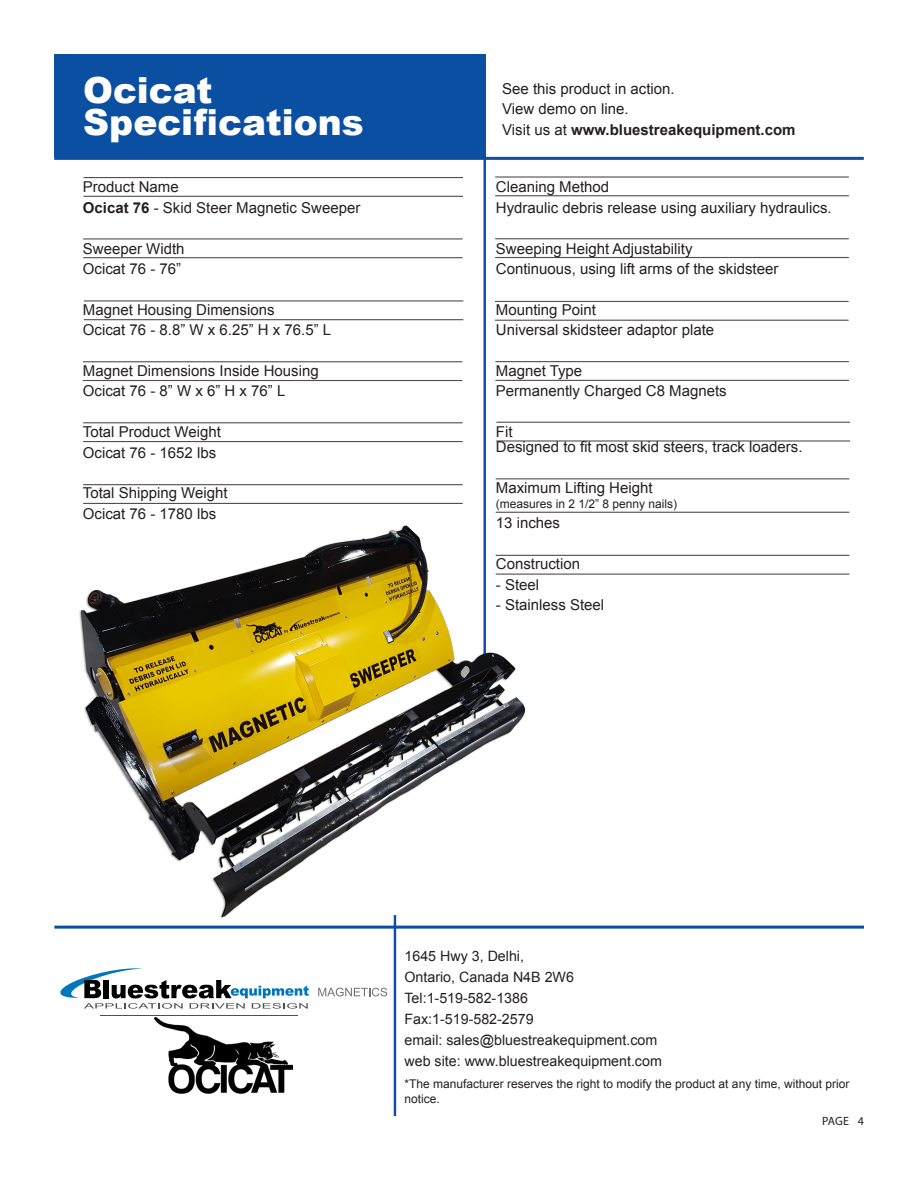
<style>
.page{position:relative;width:918px;height:1188px;background:#fff}
.page>*{position:absolute;margin:0;border:0;box-sizing:border-box;transform-origin:0 0}
.chart_body{font:900 36px "Arial";color:#fff}
.chart_body-2{font:15px/15px "Arial";color:#231f20}
.chart_body-3{font:700 15px "Arial";color:#231f20}
.chart_body-4{font:14.25px "Arial";color:#231f20}
.chart_body-5{font:12px/15.8px "Arial";color:#231f20}
.t1{font:12px "Myriad Pro";color:#231f20}
.s1{font-weight:700}
.s2{font-weight:400}
</style>
<div class="page">
<div style="left:54px;top:54px;width:432px;height:103px;background:#0a4fa1"></div>
<hr style="left:483px;top:54px;width:3px;height:637px;background:#0a4fa1">
<hr style="left:54px;top:157px;width:810px;height:3px;background:#0a4fa1">
<hr style="left:54px;top:926px;width:810px;height:3px;background:#0a4fa1">
<hr style="left:394px;top:915px;width:2px;height:201px;background:#0a4fa1">
<hr style="left:84px;top:177px;width:379px;height:1px;background:#524f52">
<hr style="left:84px;top:196px;width:379px;height:1px;background:#524f52">
<hr style="left:83px;top:238px;width:380px;height:2px;background:#524f52">
<hr style="left:83px;top:257px;width:380px;height:1px;background:#524f52">
<hr style="left:495px;top:176px;width:354px;height:2px;background:#524f52">
<hr style="left:495px;top:195px;width:354px;height:1px;background:#524f52">
<hr style="left:495px;top:238px;width:354px;height:1px;background:#524f52">
<hr style="left:495px;top:257px;width:354px;height:1px;background:#524f52">
<hr style="left:495px;top:301px;width:354px;height:1px;background:#524f52">
<hr style="left:495px;top:320px;width:354px;height:1px;background:#524f52">
<hr style="left:83px;top:361px;width:379px;height:1px;background:#524f52">
<hr style="left:83px;top:380px;width:379px;height:1px;background:#524f52">
<hr style="left:496px;top:422px;width:354px;height:1px;background:#524f52">
<hr style="left:496px;top:440px;width:354px;height:2px;background:#524f52">
<hr style="left:495px;top:361px;width:354px;height:1px;background:#524f52">
<hr style="left:495px;top:380px;width:354px;height:1px;background:#524f52">
<hr style="left:496px;top:555px;width:353px;height:1px;background:#524f52">
<hr style="left:496px;top:574px;width:353px;height:1px;background:#524f52">
<hr style="left:496px;top:478px;width:353px;height:1px;background:#524f52">
<hr style="left:496px;top:512px;width:353px;height:1px;background:#524f52">
<img style="left:168px;top:1029px;width:125px;height:65px">
<img style="left:54px;top:414px;width:557px;height:615px">
<hr style="left:84px;top:300px;width:379px;height:2px;background:#524f52">
<hr style="left:84px;top:319px;width:379px;height:1px;background:#524f52">
<hr style="left:83px;top:484px;width:380px;height:1px;background:#524f52">
<hr style="left:83px;top:503px;width:380px;height:1px;background:#524f52">
<p class="chart_body" style="left:83px;top:64px;width:131px">Ocicat</p>
<p class="chart_body" style="left:83px;top:96px;width:282px">Specifications</p>
<p class="chart_body-2" style="left:83px;top:180px;width:97px">Product Name</p>
<p class="chart_body-2" style="left:83px;top:200px;width:279px"><span class="s1">Ocicat 76</span> - Skid Steer Magnetic Sweeper</p>
<p class="chart_body-2" style="left:83px;top:241px;width:103px">Sweeper Width</p>
<p class="chart_body-2" style="left:83px;top:261px;width:100px">Ocicat 76 - 76”</p>
<p class="chart_body-2" style="left:83px;top:302px;width:193px">Magnet Housing Dimensions</p>
<p class="chart_body-2" style="left:83px;top:323px;width:250px">Ocicat 76 - 8.8” W x 6.25” H x 76.5” L</p>
<p class="chart_body-2" style="left:83px;top:363px;width:237px">Magnet Dimensions Inside Housing</p>
<p class="chart_body-2" style="left:83px;top:384px;width:204px">Ocicat 76 - 8” W x 6” H x 76” L</p>
<p class="chart_body-2" style="left:83px;top:425px;width:140px">Total Product Weight</p>
<p class="chart_body-2" style="left:83px;top:445px;width:135px">Ocicat 76 - 1652 lbs</p>
<p class="chart_body-2" style="left:83px;top:486px;width:146px">Total Shipping Weight</p>
<p class="chart_body-2" style="left:83px;top:506px;width:135px">Ocicat 76 - 1780 lbs</p>
<p class="chart_body-2" style="left:502px;top:81px;width:174px">See this product in action.</p>
<p class="chart_body-2" style="left:502px;top:102px;width:128px">View demo on line.</p>
<p class="chart_body-3" style="left:502px;top:120px;width:295px"><span class="s2">Visit us at</span> www.bluestreakequipment.com</p>
<p class="chart_body-2" style="left:496px;top:180px;width:115px">Cleaning Method</p>
<p class="chart_body-2" style="left:496px;top:200px;width:337px">Hydraulic debris release using auxiliary hydraulics.</p>
<p class="chart_body-2" style="left:496px;top:241px;width:198px">Sweeping Height Adjustability</p>
<p class="chart_body-2" style="left:496px;top:261px;width:284px">Continuous, using lift arms of the skidsteer</p>
<p class="chart_body-2" style="left:496px;top:302px;width:102px">Mounting Point</p>
<p class="chart_body-2" style="left:496px;top:323px;width:220px">Universal skidsteer adaptor plate</p>
<p class="chart_body-2" style="left:496px;top:363px;width:88px">Magnet Type</p>
<p class="chart_body-2" style="left:496px;top:384px;width:232px">Permanently Charged C8 Magnets</p>
<p class="chart_body-2" style="left:496px;top:425px;width:308px">Fit<br>Designed to fit most skid steers, track loaders.</p>
<p class="chart_body-2" style="left:496px;top:480px;width:158px">Maximum Lifting Height</p>
<p class="chart_body-5" style="left:496px;top:496px;width:183px">(measures in 2 1/2” 8 penny nails)</p>
<p class="chart_body-2" style="left:496px;top:516px;width:66px">13 inches</p>
<p class="chart_body-2" style="left:496px;top:557px;width:86px">Construction</p>
<p class="chart_body-2" style="left:496px;top:577px;width:45px">- Steel</p>
<p class="chart_body-2" style="left:496px;top:597px;width:110px">- Stainless Steel</p>
<p class="chart_body-4" style="left:405px;top:946px;width:121px">1645 Hwy 3, Delhi,</p>
<p class="chart_body-4" style="left:405px;top:967px;width:171px">Ontario, Canada N4B 2W6</p>
<p class="chart_body-4" style="left:405px;top:989px;width:125px">Tel:1-519-582-1386</p>
<p class="chart_body-4" style="left:405px;top:1010px;width:131px">Fax:1-519-582-2579</p>
<p class="chart_body-4" style="left:405px;top:1031px;width:254px">email: sales@bluestreakequipment.com</p>
<p class="chart_body-4" style="left:405px;top:1052px;width:259px">web site: www.bluestreakequipment.com</p>
<p class="chart_body-5" style="left:405px;top:1076px;width:446px">*The manufacturer reserves the right to modify the product at any time, without prior notice.</p>
<p class="t1" style="left:822px;top:1113px;width:43px">PAGE 4</p>
</div>
